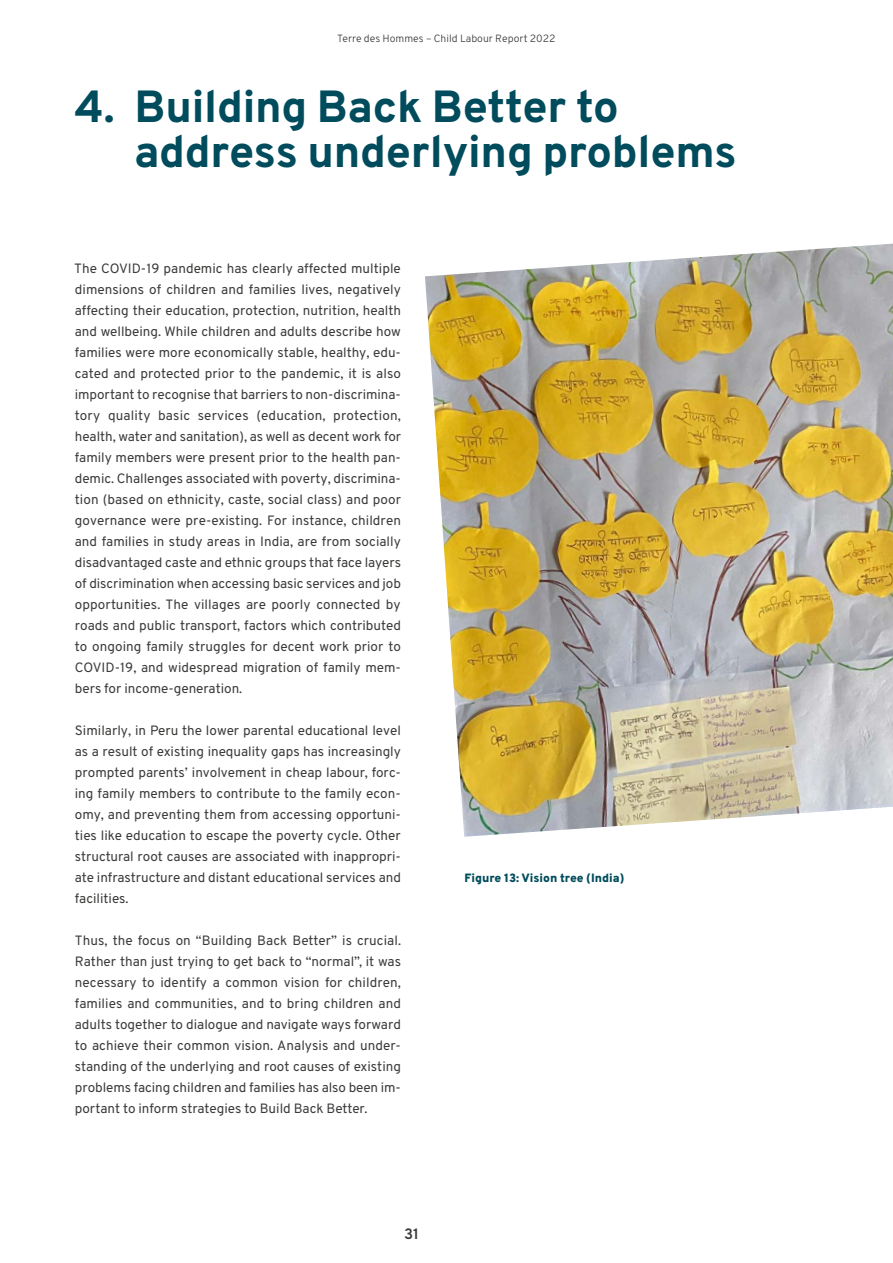
<style>
.page{position:relative;width:893px;height:1263px;background:#fff}
.page>*{position:absolute;margin:0;border:0;box-sizing:border-box;transform-origin:0 0}
.t1{font:800 45px/45px "Overpass";letter-spacing:-.005em;color:#004c5c}
.t2{font:700 15px "Overpass";color:#3b3b3a}
.Copy{font:13.5px/21px "Overpass";color:#3b3b3a;text-align:justify}
.Tabellentitel{font:800 12px "Overpass";color:#004c5c}
.t3{font:300 10.5px "Overpass";color:#3b3b3a}
</style>
<div class="page">
<img style="left:425px;top:244px;width:468px;height:593px">
<p class="t3" style="left:337px;top:32px;width:220px">Terre des Hommes – Child Labour Report 2022</p>
<p class="t1" style="left:134px;top:84px;width:604px;text-indent:-60px">4. Building Back Better to address underlying problems</p>
<p class="Copy" style="left:74px;top:258px;width:328px">The COVID-19 pandemic has clearly affected multiple dimensions of children and families lives, negatively affecting their education, protection, nutrition, health and wellbeing. While children and adults describe how families were more economically stable, healthy, edu&shy;cated and protected prior to the pandemic, it is also important to recognise that barriers to non-discrimina&shy;tory quality basic services (education, protection, health, water and sanitation), as well as decent work for family members were present prior to the health pan&shy;demic. Challenges associated with poverty, discrimina&shy;tion (based on ethnicity, caste, social class) and poor governance were pre-existing. For instance, children and families in study areas in India, are from socially disadvantaged caste and ethnic groups that face layers of discrimination when accessing basic services and job opportunities. The villages are poorly connected by roads and public transport, factors which contributed to ongoing family struggles for decent work prior to COVID-19, and widespread migration of family mem&shy;bers for income-generation.</p>
<p class="Copy" style="left:75px;top:720px;width:328px">Similarly, in Peru the lower parental educational level as a result of existing inequality gaps has increasingly prompted parents’ involvement in cheap labour, forc&shy;ing family members to contribute to the family econ&shy;omy, and preventing them from accessing opportuni&shy;ties like education to escape the poverty cycle. Other structural root causes are associated with inappropri&shy;ate infrastructure and distant educational services and facilities.</p>
<p class="Copy" style="left:75px;top:930px;width:328px">Thus, the focus on “Building Back Better” is crucial.<br>Rather than just trying to get back to “normal”, it was necessary to identify a common vision for children, families and communities, and to bring children and adults together to dialogue and navigate ways forward to achieve their common vision. Analysis and under&shy;standing of the underlying and root causes of existing problems facing children and families has also been im&shy;portant to inform strategies to Build Back Better.</p>
<p class="t2" style="left:404px;top:1224px;width:17px">31</p>
<p class="Tabellentitel" style="left:465px;top:870px;width:161px">Figure 13: Vision tree (India)</p>
</div>
